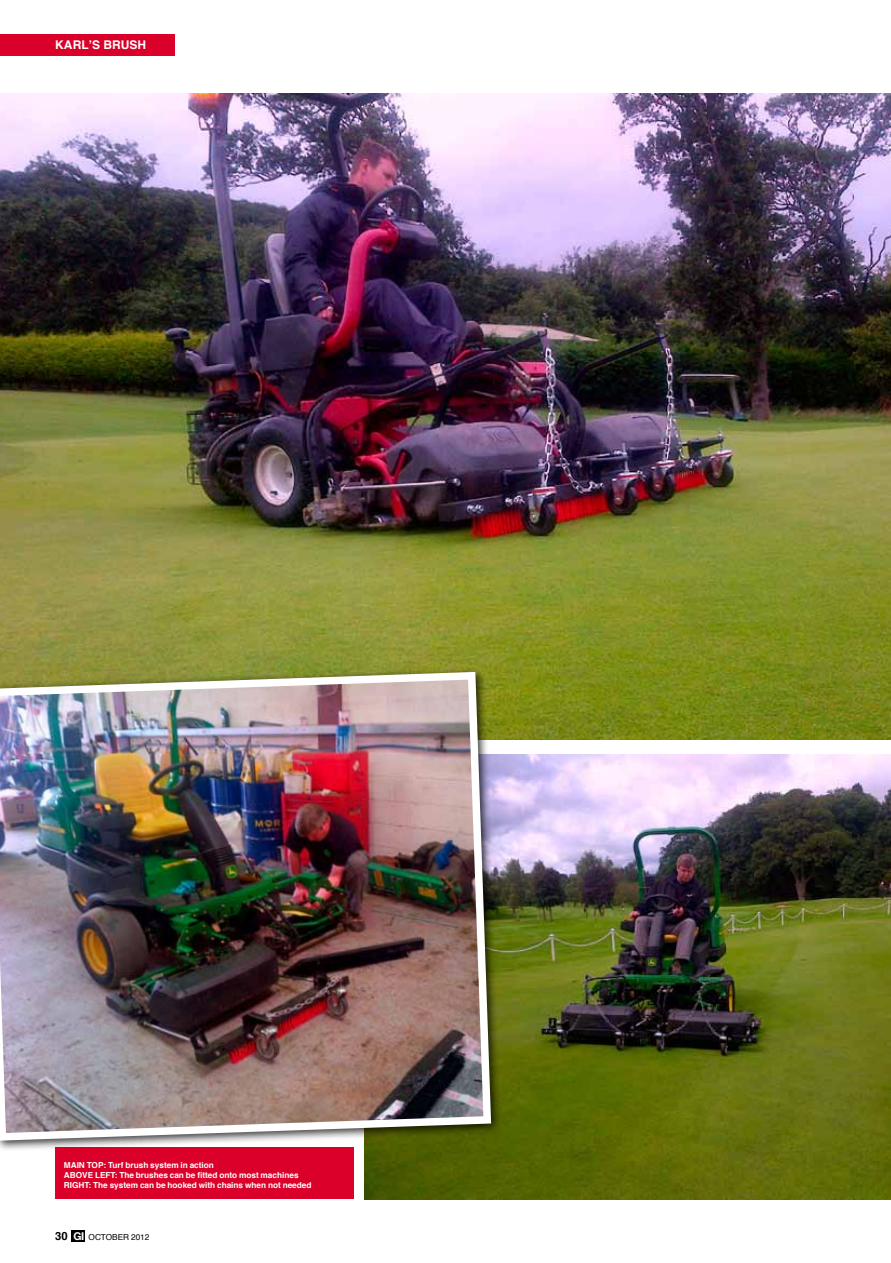
<style>
.page{position:relative;width:891px;height:1263px;background:#fff}
.page>*{position:absolute;margin:0;border:0;box-sizing:border-box;transform-origin:0 0}
.t1{font:700 12px "Helvetica";color:#fff}
.t2{font:700 8.25px/9.8px "Helvetica";color:#fff}
.t3{font:8.25px "Helvetica";color:#000}
.s1{font-weight:700;font-size:11.25px}
.s2{font-family:"Helvetica Neue";font-weight:700;font-size:10.8px;color:#fff}
</style>
<div class="page">
<div style="left:71px;top:1230px;width:14px;height:11px;background:#000"></div>
<div style="left:0;top:34px;width:174px;height:21px;background:#db0029"></div>
<img style="left:0;top:94px;width:890px;height:646px">
<div style="left:55px;top:1147px;width:299px;height:52px;background:#db0029"></div>
<img style="left:364px;top:755px;width:526px;height:444px">
<div style="left:0;top:667px;width:502px;height:484px;background:#000;opacity:.75"></div>
<img style="left:0;top:668px;width:495px;height:476px">
<p class="t1" style="left:55px;top:35px;width:92px">KARL’s BRUSH</p>
<p class="t2" style="left:64px;top:1161px;width:249px">MAIN TOP: Turf brush system in action<br>ABOVE LEFT: The brushes can be fitted onto most machines<br>RIGHT: The system can be hooked with chains when not needed</p>
<p class="t3" style="left:55px;top:1231px;width:96px"><span class="s1">30</span> <span class="s2">GI</span> OCTOBER 2012</p>
</div>
